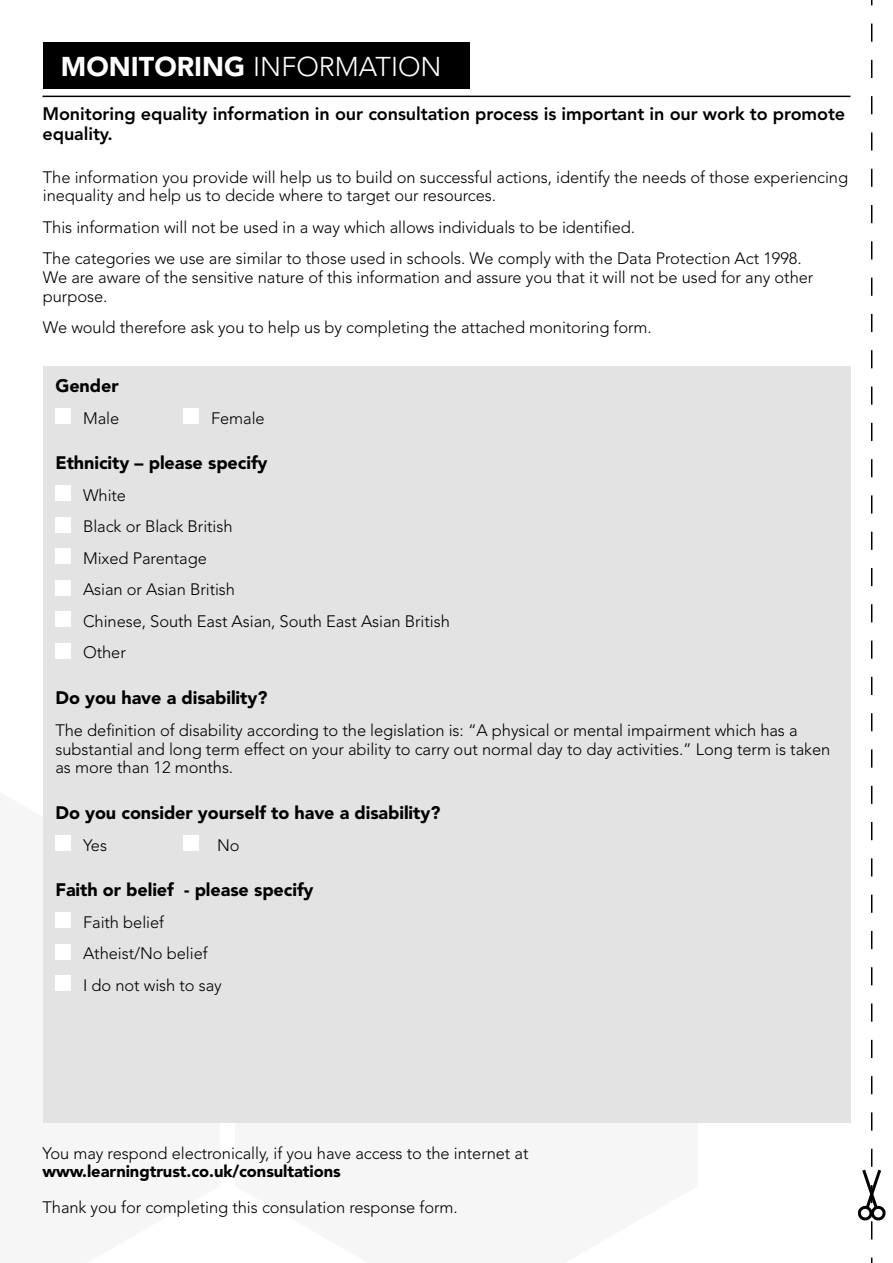
<style>
.page{position:relative;width:893px;height:1263px;background:#fff}
.page>*{position:absolute;margin:0;border:0;box-sizing:border-box;transform-origin:0 0}
.t1{font:300 27px "Avenir";color:#fff}
.t2{font:900 18px "Avenir";letter-spacing:-.005em;color:#000}
.t3{font:800 18px/20.2px "Avenir";letter-spacing:-.005em;color:#000}
.t4{font:300 16.5px/18.8px "Avenir";letter-spacing:-.005em;color:#000}
.t5{font:900 16.5px "Avenir";letter-spacing:-.005em;color:#000}
.s1{font-weight:900}
</style>
<div class="page">
<div style="left:43px;top:43px;width:427px;height:46px;background:#000"></div>
<hr style="left:43px;top:96px;width:807px;height:1px;background:#000">
<div style="left:43px;top:366px;width:807px;height:757px;background:#e3e3e3"></div>
<div style="left:55px;top:408px;width:16px;height:16px;background:#fff"></div>
<div style="left:183px;top:408px;width:16px;height:16px;background:#fff"></div>
<div style="left:55px;top:485px;width:16px;height:16px;background:#fff"></div>
<div style="left:55px;top:517px;width:16px;height:15px;background:#fff"></div>
<div style="left:55px;top:548px;width:16px;height:16px;background:#fff"></div>
<div style="left:55px;top:580px;width:16px;height:15px;background:#fff"></div>
<div style="left:55px;top:611px;width:16px;height:16px;background:#fff"></div>
<div style="left:55px;top:643px;width:16px;height:15px;background:#fff"></div>
<div style="left:55px;top:835px;width:16px;height:15px;background:#fff"></div>
<div style="left:183px;top:835px;width:16px;height:15px;background:#fff"></div>
<div style="left:55px;top:912px;width:16px;height:16px;background:#fff"></div>
<div style="left:55px;top:944px;width:16px;height:15px;background:#fff"></div>
<div style="left:55px;top:975px;width:16px;height:16px;background:#fff"></div>
<svg style="left:857px;top:0;width:29px;height:1263px"></svg>
<h1 class="t1" style="left:61px;top:51px;width:211px"><span class="s1">Mon itoring</span> information</h1>
<p class="t3" style="left:43px;top:104px;width:804px">Monitoring equality information in our consultation process is important in our work to promote equality.</p>
<p class="t4" style="left:43px;top:168px;width:807px">The information you provide will help us to build on successful actions, identify the needs of those experiencing inequality and help us to decide where to target our resources.</p>
<p class="t4" style="left:43px;top:211px;width:760px;line-height:31.5px">This information will not be used in a way which allows individuals to be identified.<br>The categories we use are similar to those used in schools. We comply with the Data Protection Act 1998.</p>
<p class="t4" style="left:43px;top:268px;width:772px">We are aware of the sensitive nature of this information and assure you that it will not be used for any other purpose.</p>
<p class="t4" style="left:43px;top:318px;width:610px">We would therefore ask you to help us by completing the attached monitoring form.</p>
<p class="t2" style="left:55px;top:375px;width:65px">Gender</p>
<p class="t4" style="left:83px;top:409px;width:38px">Male</p>
<p class="t4" style="left:211px;top:409px;width:55px">Female</p>
<p class="t2" style="left:55px;top:452px;width:214px">Ethnicity – please specify</p>
<p class="t4" style="left:83px;top:486px;width:45px">White</p>
<p class="t4" style="left:71px;top:517px;width:163px">B lack or B lack British</p>
<p class="t4" style="left:83px;top:549px;width:125px">Mixed Parentage</p>
<p class="t4" style="left:83px;top:580px;width:153px">Asian or Asian British</p>
<p class="t4" style="left:83px;top:612px;width:368px">Chinese, South East Asian, South East Asian B ritish</p>
<p class="t4" style="left:83px;top:643px;width:44px">Other</p>
<p class="t2" style="left:55px;top:687px;width:213px">Do you have a disability?</p>
<p class="t4" style="left:55px;top:721px;width:776px">The definition of disability according to the legislation is: “A physical or mental impairment which has a substantial and long term effect on your ability to carry out normal day to day activities.” Long term is taken as more than 12 months.</p>
<p class="t2" style="left:55px;top:802px;width:386px">Do you consider yourself to have a disability?</p>
<p class="t4" style="left:83px;top:835px;width:25px">Yes</p>
<p class="t4" style="left:217px;top:835px;width:24px">No</p>
<p class="t2" style="left:55px;top:879px;width:260px">Faith or belief - please specify</p>
<p class="t4" style="left:83px;top:906px;width:140px;line-height:31.5px">Faith belief<br>Atheist/No belief<br>I do not wish to say</p>
<p class="t4" style="left:43px;top:1143px;width:488px">You may respond electronically, if you have access to the internet at</p>
<p class="t5" style="left:43px;top:1161px;width:300px">www.learningtrust.co.uk/consultations</p>
<p class="t4" style="left:43px;top:1198px;width:417px">Thank you for completing this consulation response form.</p>
</div>
